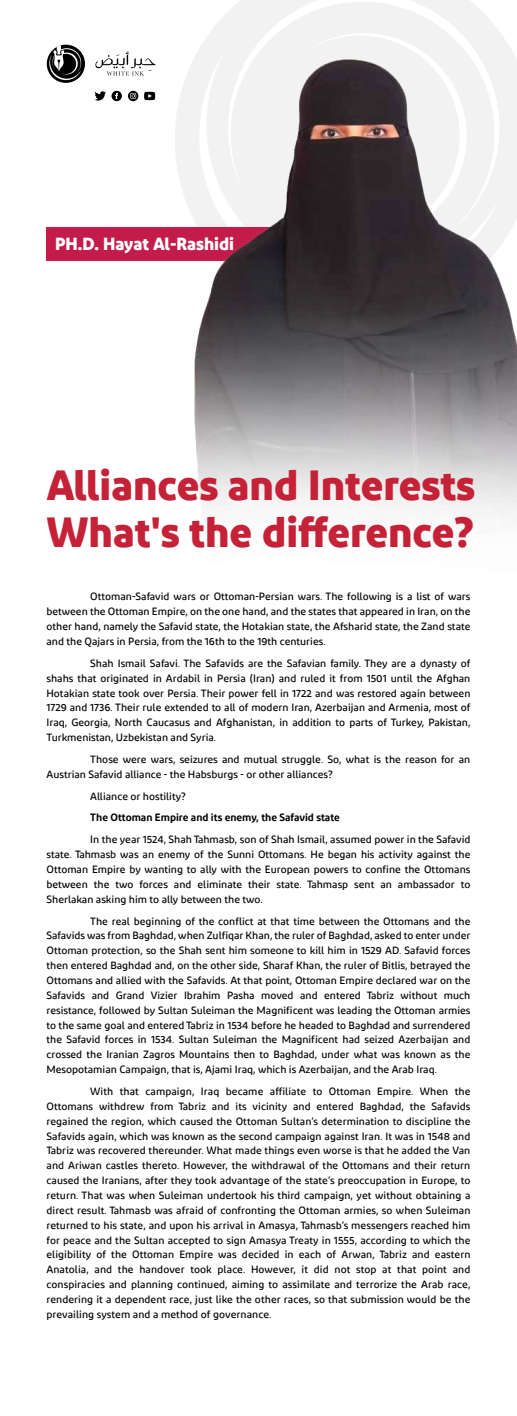
<style>
.page{position:relative;width:517px;height:1416px;background:#fff}
.page>*{position:absolute;margin:0;border:0;box-sizing:border-box;transform-origin:0 0}
.t1{font:700 42px/47.2px "Diodrum Arabic";color:#c52137}
.t2{font:700 17.5px "Diodrum Arabic";color:#fff}
.t3{font:500 10.5px/14.9px "Diodrum Arabic";color:#000;text-align:justify}
.t4{font:600 10.5px "Diodrum Arabic";color:#000}
</style>
<div class="page">
<svg style="left:175px;top:0;width:341px;height:219px;fill:#f2f2f2"></svg>
<div style="left:46px;top:227px;width:252px;height:34px;background:#c31c4b"></div>
<svg style="left:95px;top:52px;width:60px;height:23px"></svg>
<svg style="left:47px;top:45px;width:38px;height:38px"></svg>
<svg style="left:144px;top:92px;width:11px;height:8px"></svg>
<svg style="left:94px;top:91px;width:28px;height:10px"></svg>
<svg style="left:128px;top:91px;width:10px;height:10px"></svg>
<img style="left:194px;top:60px;width:322px;height:457px">
<h2 class="t2" style="left:55px;top:233px;width:180px">PH.D. Hayat Al-Rashidi</h2>
<h1 class="t1" style="left:46px;top:461px;width:429px">Alliances and Interests<br>What's the difference?</h1>
<p class="t3" style="left:46px;top:589px;width:425px;text-indent:44px">Ottoman-Safavid wars or Ottoman-Persian wars. The following is a list of wars between the Ottoman Empire, on the one hand, and the states that appeared in Iran, on the other hand, namely the Safavid state, the Hotakian state, the Afsharid state, the Zand state and the Qajars in Persia, from the 16th to the 19th centuries.</p>
<p class="t3" style="left:46px;top:655px;width:425px;text-indent:44px">Shah Ismail Safavi. The Safavids are the Safavian family. They are a dynasty of shahs that originated in Ardabil in Persia (Iran) and ruled it from 1501 until the Afghan Hotakian state took over Persia. Their power fell in 1722 and was restored again between 1729 and 1736. Their rule extended to all of modern Iran, Azerbaijan and Armenia, most of Iraq, Georgia, North Caucasus and Afghanistan, in addition to parts of Turkey, Pakistan, Turkmenistan, Uzbekistan and Syria.</p>
<p class="t3" style="left:46px;top:751px;width:425px;text-indent:44px">Those were wars, seizures and mutual struggle. So, what is the reason for an<br>Austrian Safavid alliance - the Habsburgs - or other alliances?</p>
<p class="t3" style="left:90px;top:788px;width:97px">Alliance or hostility?</p>
<p class="t4" style="left:90px;top:811px;width:251px">The Ottoman Empire and its enemy, the Safavid state</p>
<p class="t3" style="left:46px;top:832px;width:425px;text-indent:44px">In the year 1524, Shah Tahmasb, son of Shah Ismail, assumed power in the Safavid state. Tahmasb was an enemy of the Sunni Ottomans. He began his activity against the Ottoman Empire by wanting to ally with the European powers to confine the Ottomans between the two forces and eliminate their state. Tahmasp sent an ambassador to Sherlakan asking him to ally between the two.</p>
<p class="t3" style="left:46px;top:913px;width:425px;text-indent:44px">The real beginning of the conflict at that time between the Ottomans and the Safavids was from Baghdad, when Zulfiqar Khan, the ruler of Baghdad, asked to enter under Ottoman protection, so the Shah sent him someone to kill him in 1529 AD. Safavid forces then entered Baghdad and, on the other side, Sharaf Khan, the ruler of Bitlis, betrayed the Ottomans and allied with the Safavids. At that point, Ottoman Empire declared war on the Safavids and Grand Vizier Ibrahim Pasha moved and entered Tabriz without much resistance, followed by Sultan Suleiman the Magnificent was leading the Ottoman armies to the same goal and entered Tabriz in 1534 before he headed to Baghdad and surrendered the Safavid forces in 1534. Sultan Suleiman the Magnificent had seized Azerbaijan and crossed the Iranian Zagros Mountains then to Baghdad, under what was known as the Mesopotamian Campaign, that is, Ajami Iraq, which is Azerbaijan, and the Arab Iraq.</p>
<p class="t3" style="left:46px;top:1083px;width:425px;text-indent:44px">With that campaign, Iraq became affiliate to Ottoman Empire. When the Ottomans withdrew from Tabriz and its vicinity and entered Baghdad, the Safavids regained the region, which caused the Ottoman Sultan’s determination to discipline the Safavids again, which was known as the second campaign against Iran. It was in 1548 and Tabriz was recovered thereunder. What made things even worse is that he added the Van and Ariwan castles thereto. However, the withdrawal of the Ottomans and their return caused the Iranians, after they took advantage of the state’s preoccupation in Europe, to return. That was when Suleiman undertook his third campaign, yet without obtaining a direct result. Tahmasb was afraid of confronting the Ottoman armies, so when Suleiman returned to his state, and upon his arrival in Amasya, Tahmasb’s messengers reached him for peace and the Sultan accepted to sign Amasya Treaty in 1555, according to which the eligibility of the Ottoman Empire was decided in each of Arwan, Tabriz and eastern Anatolia, and the handover took place. However, it did not stop at that point and conspiracies and planning continued, aiming to assimilate and terrorize the Arab race, rendering it a dependent race, just like the other races, so that submission would be the prevailing system and a method of governance.</p>
</div>
